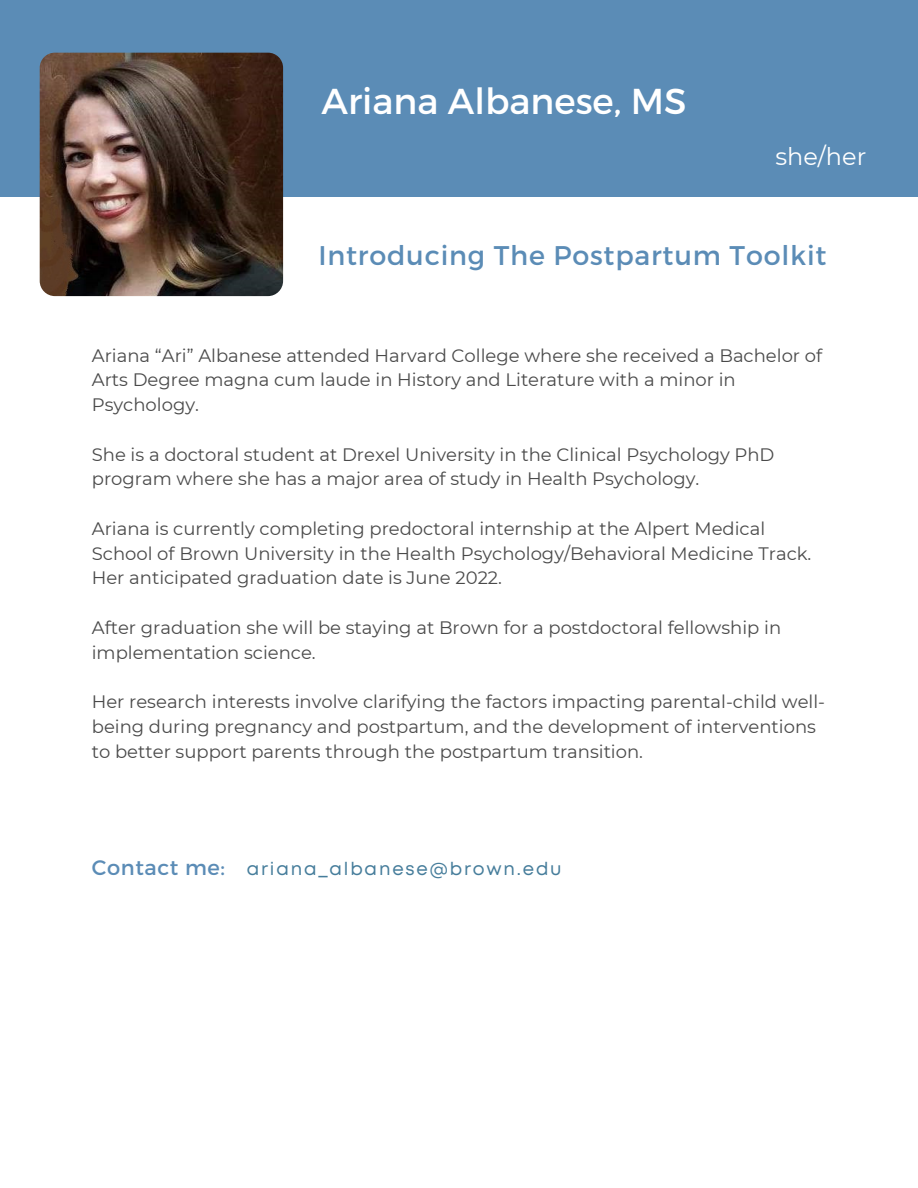
<style>
.page{position:relative;width:918px;height:1188px;background:#fff}
.page>*{position:absolute;margin:0;border:0;box-sizing:border-box;transform-origin:0 0}
.t1{font:36px "Montserrat";color:#fff}
.t2{font:27px "Montserrat";letter-spacing:.03em;color:#5b8cb6}
.t3{font:24px "Montserrat";color:#fff}
.t4{font:21px "Montserrat";letter-spacing:.03em;color:#5b8cb6}
.t5{font:18px/24.8px "Montserrat";color:#4a4a4a}
.t6{font:18px "Mont";letter-spacing:.1em;color:#467d9b}
</style>
<div class="page">
<div style="left:0;top:0;width:918px;height:196px;background:#5b8cb6"></div>
<img style="left:40px;top:53px;width:243px;height:243px;border-radius:15px">
<p class="t1" style="left:322px;top:78px;width:366px">Ariana Albanese, MS</p>
<p class="t3" style="left:775px;top:142px;width:92px">she/her</p>
<p class="t2" style="left:319px;top:238px;width:509px">Introducing The Postpartum Toolkit</p>
<p class="t5" style="left:92px;top:343px;width:732px">Ariana “Ari” Albanese attended Harvard College where she received a Bachelor of<br>Arts Degree magna cum laude in History and Literature with a minor in<br>Psychology.</p>
<p class="t5" style="left:92px;top:442px;width:684px">She is a doctoral student at Drexel University in the Clinical Psychology PhD program where she has a major area of study in Health Psychology.</p>
<p class="t5" style="left:92px;top:516px;width:721px">Ariana is currently completing predoctoral internship at the Alpert Medical<br>School of Brown University in the Health Psychology/Behavioral Medicine Track.</p>
<p class="t5" style="left:92px;top:566px;width:412px">Her anticipated graduation date is June 2022.</p>
<p class="t5" style="left:92px;top:615px;width:691px">After graduation she will be staying at Brown for a postdoctoral fellowship in implementation science.</p>
<p class="t5" style="left:92px;top:689px;width:735px">Her research interests involve clarifying the factors impacting parental-child well&shy;being during pregnancy and postpartum, and the development of interventions to better support parents through the postpartum transition.</p>
<p class="t4" style="left:92px;top:854px;width:135px">Contact me:</p>
<p class="t6" style="left:247px;top:862px;width:316px">ariana_albanese@brown.edu</p>
</div>
